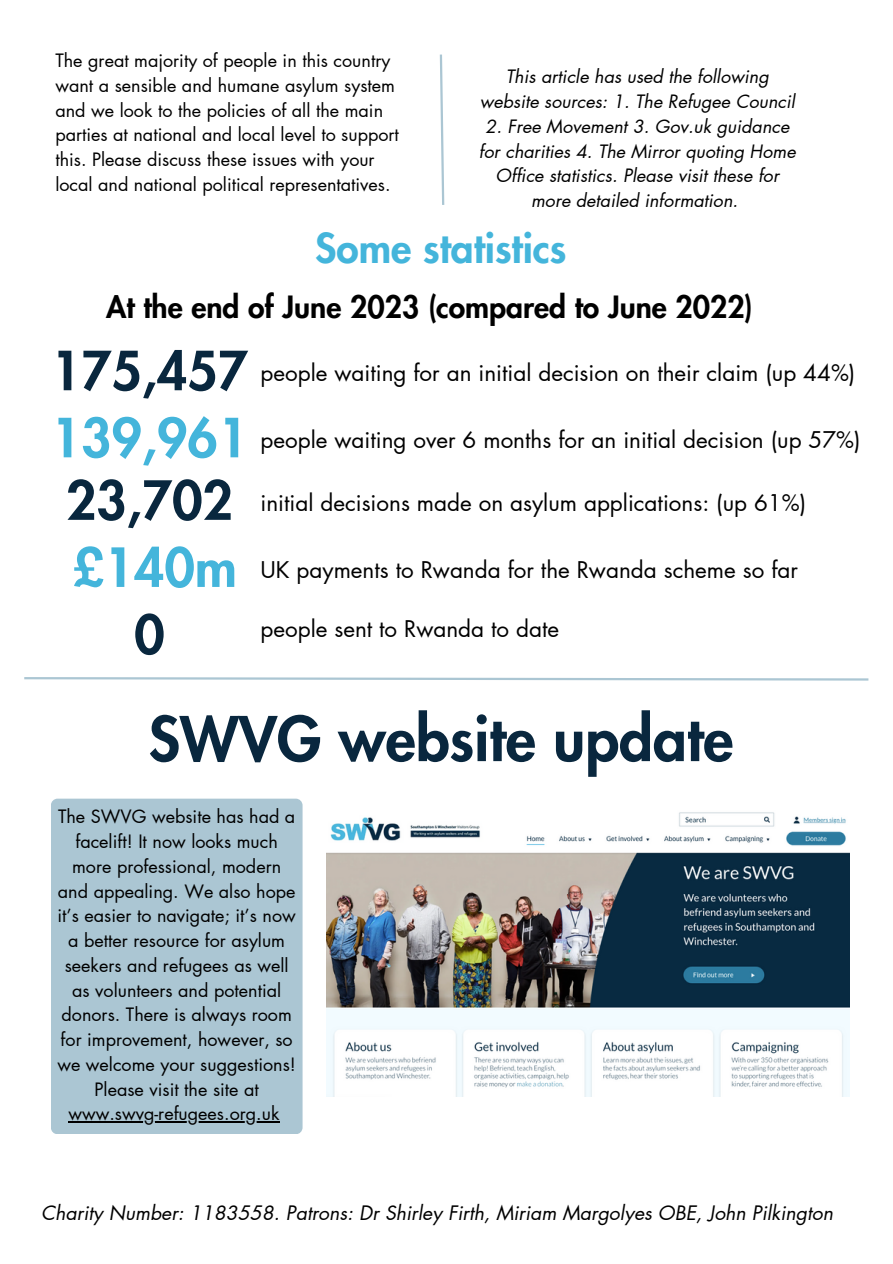
<style>
.page{position:relative;width:893px;height:1264px;background:#fff}
.page>*{position:absolute;margin:0;border:0;box-sizing:border-box;transform-origin:0 0}
.t1{font:800 60px "Futura LT Pro";color:#09273e}
.t2{font:800 52.5px "Futura LT Pro";color:#09273e}
.t3{font:800 52.5px "Futura LT Pro";color:#44b5db}
.t4{font:800 40.5px "Futura LT Pro";color:#44b5db}
.t5{font:800 30px "Futura LT Pro";color:#000}
.t6{font:22.5px "Futura LT Pro";color:#000}
.t7{font:italic 19.5px "Futura LT Pro";color:#000}
.t8{font:18px/24.8px "Futura LT Pro";color:#000}
.t9{font:italic 18px/24.8px "Futura LT Pro";color:#000;text-align:center}
</style>
<div class="page">
<svg style="left:439px;top:54px;width:6px;height:151px"></svg>
<div style="left:51px;top:798px;width:251px;height:336px;background:#abc6d3;border-radius:7px"></div>
<hr style="left:68px;top:1121px;width:211px;height:1px;background:#000">
<img style="left:327px;top:812px;width:522px;height:284px">
<svg style="left:24px;top:677px;width:845px;height:4px"></svg>
<p class="t8" style="left:55px;top:49px;width:345px">The great majority of people in this country want a sensible and humane asylum system and we look to the policies of all the main parties at national and local level to support this. Please discuss these issues with your local and national political representatives.</p>
<p class="t9" style="left:479px;top:65px;width:317px">This article has used the following website sources: 1. The Refugee Council</p>
<p class="t9" style="left:479px;top:115px;width:318px">2. Free Movement 3. Gov.uk guidance for charities 4. The Mirror quoting Home Office statistics. Please visit these for more detailed information.</p>
<p class="t4" style="left:315px;top:230px;width:253px">Some statistics</p>
<p class="t5" style="left:106px;top:293px;width:648px">At the end of June 2023 (compared to June 2022)</p>
<p class="t6" style="left:260px;top:362px;width:596px">people waiting for an initial decision on their claim (up 44%)</p>
<p class="t2" style="left:51px;top:347px;width:199px">175,457</p>
<p class="t3" style="left:51px;top:414px;width:199px">139,961</p>
<p class="t2" style="left:66px;top:476px;width:168px">23,702</p>
<p class="t3" style="left:73px;top:543px;width:165px">£140m</p>
<p class="t2" style="left:134px;top:610px;width:32px">0</p>
<p class="t6" style="left:260px;top:429px;width:601px">people waiting over 6 months for an initial decision (up 57%)</p>
<p class="t6" style="left:260px;top:492px;width:547px">initial decisions made on asylum applications: (up 61%)</p>
<p class="t6" style="left:260px;top:560px;width:539px">UK payments to Rwanda for the Rwanda scheme so far</p>
<p class="t6" style="left:260px;top:618px;width:300px">people sent to Rwanda to date</p>
<p class="t1" style="left:148px;top:711px;width:586px">SWVG website update</p>
<p class="t8" style="left:57px;top:805px;width:240px;text-align:center">The SWVG website has had a facelift! It now looks much more professional, modern and appealing. We also hope it’s easier to navigate; it’s now a better resource for asylum seekers and refugees as well as volunteers and potential donors. There is always room for improvement, however, so we welcome your suggestions!<br>Please visit the site at www.swvg-refugees.org.uk</p>
<p class="t7" style="left:41px;top:1203px;width:793px">Charity Number: 1183558. Patrons: Dr Shirley Firth, Miriam Margolyes OBE, John Pilkington</p>
</div>
